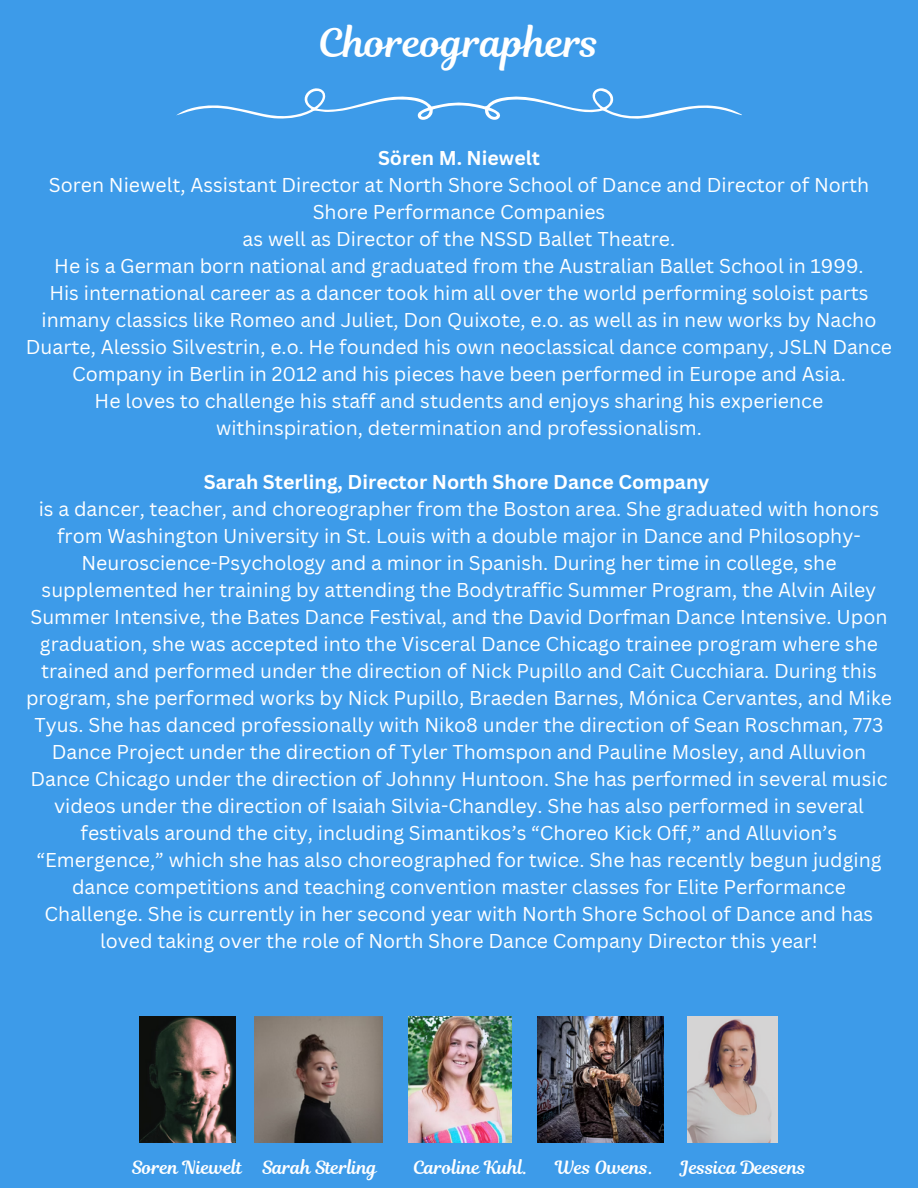
<style>
.page{position:relative;width:918px;height:1188px;background:#3d9be9}
.page>*{position:absolute;margin:0;border:0;box-sizing:border-box;transform-origin:0 0}
.t1{font:39px "Magnolia Script";color:#fff}
.t2{font:19.5px/27px "Canva Sans";color:#fff;text-align:center}
.t3{font:700 19.5px "Canva Sans";color:#fff}
.t4{font:18px "Magnolia Script";color:#fff}
</style>
<div class="page">
<svg style="left:176px;top:88px;width:566px;height:32px"></svg>
<img style="left:537px;top:1016px;width:126px;height:126px">
<img style="left:254px;top:1016px;width:128px;height:126px">
<img style="left:408px;top:1016px;width:104px;height:126px">
<img style="left:140px;top:1016px;width:95px;height:126px">
<img style="left:688px;top:1016px;width:90px;height:126px">
<h1 class="t1" style="left:319px;top:15px;width:282px">Choreographers</h1>
<p class="t3" style="left:378px;top:145px;width:163px">Sören M. Niewelt</p>
<p class="t2" style="left:49px;top:171px;width:822px">Soren Niewelt, Assistant Director at North Shore School of Dance and Director of North<br>Shore Performance Companies</p>
<p class="t2" style="left:243px;top:225px;width:434px">as well as Director of the NSSD Ballet Theatre.</p>
<p class="t2" style="left:54px;top:252px;width:811px">He is a German born national and graduated from the Australian Ballet School in 1999.</p>
<p class="t2" style="left:26px;top:279px;width:868px">His international career as a dancer took him all over the world performing soloist parts inmany classics like Romeo and Juliet, Don Quixote, e.o. as well as in new works by Nacho Duarte, Alessio Silvestrin, e.o. He founded his own neoclassical dance company, JSLN Dance Company in Berlin in 2012 and his pieces have been performed in Europe and Asia.</p>
<p class="t2" style="left:95px;top:387px;width:730px">He loves to challenge his staff and students and enjoys sharing his experience withinspiration, determination and professionalism.</p>
<p class="t3" style="left:204px;top:469px;width:507px">Sarah Sterling, Director North Shore Dance Company</p>
<p class="t2" style="left:26px;top:495px;width:867px">is a dancer, teacher, and choreographer from the Boston area. She graduated with honors from Washington University in St. Louis with a double major in Dance and Philosophy-Neuroscience-Psychology and a minor in Spanish. During her time in college, she supplemented her training by attending the Bodytraffic Summer Program, the Alvin Ailey Summer Intensive, the Bates Dance Festival, and the David Dorfman Dance Intensive. Upon graduation, she was accepted into the Visceral Dance Chicago trainee program where she trained and performed under the direction of Nick Pupillo and Cait Cucchiara. During this program, she performed works by Nick Pupillo, Braeden Barnes, Mónica Cervantes, and Mike Tyus. She has danced professionally with Niko8 under the direction of Sean Roschman, 773<br>Dance Project under the direction of Tyler Thomspon and Pauline Mosley, and Alluvion Dance Chicago under the direction of Johnny Huntoon. She has performed in several music videos under the direction of Isaiah Silvia-Chandley. She has also performed in several festivals around the city, including Simantikos’s “Choreo Kick Off,” and Alluvion’s “Emergence,” which she has also choreographed for twice. She has recently begun judging dance competitions and teaching convention master classes for Elite Performance Challenge. She is currently in her second year with North Shore School of Dance and has loved taking over the role of North Shore Dance Company Director this year!</p>
<p class="t4" style="left:132px;top:1155px;width:247px">Soren Niewelt Sarah Sterling</p>
<p class="t4" style="left:413px;top:1155px;width:116px">Caroline Kuhl.</p>
<p class="t4" style="left:555px;top:1155px;width:99px">Wes Owens.</p>
<p class="t4" style="left:681px;top:1155px;width:127px">Jessica Deesens</p>
</div>
